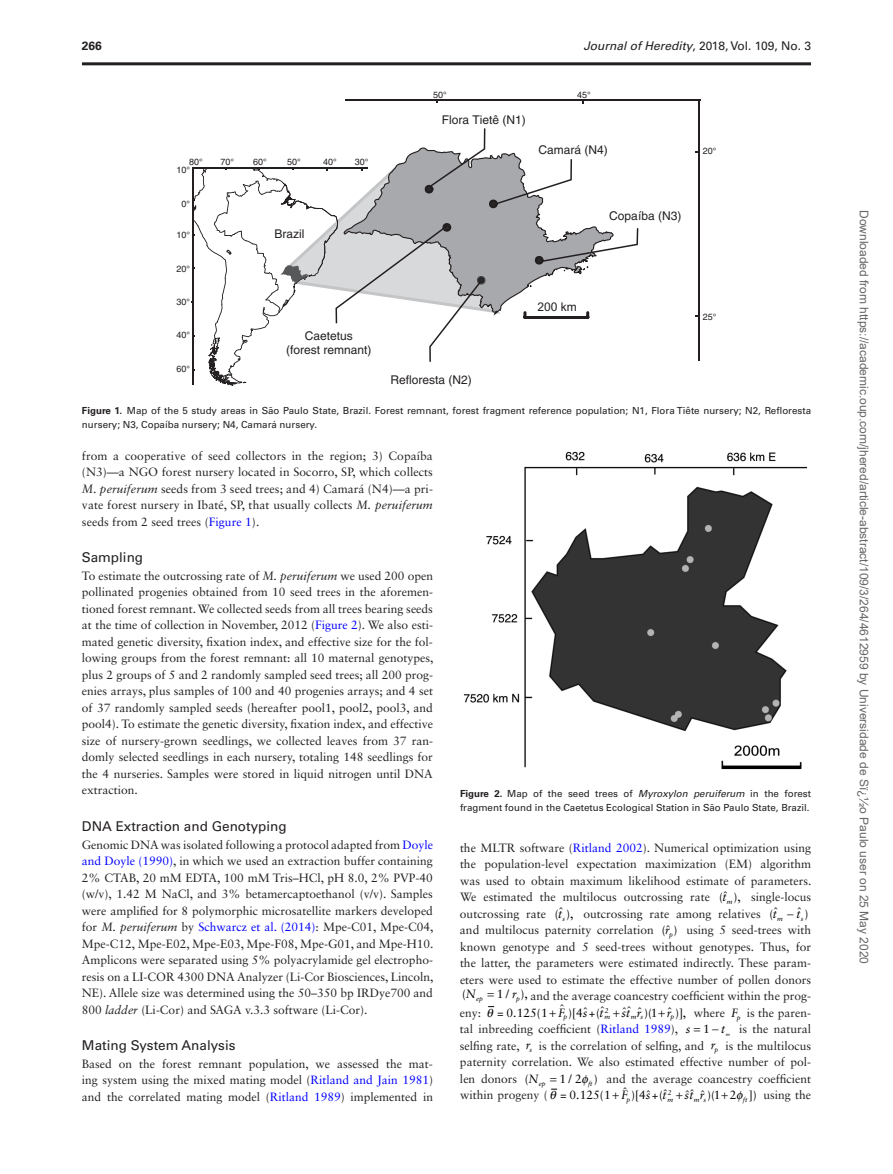
<style>
.page{position:relative;width:893px;height:1174px;background:#fff}
.page>*{position:absolute;margin:0;border:0;box-sizing:border-box;transform-origin:0 0}
.t1{font:13.5px "Univers LT Std";color:#231f20}
.t2{font:12px/16.5px "Sabon LT Std";color:#231f20;text-align:justify}
.t3{font:12px "Arial";color:#666}
.t4{font:12px/14.4px "Helvetica";color:#231f20;text-align:center}
.t5{font:12px "Sabon LT Std";letter-spacing:.065em;color:#000}
.t6{font:12px "Univers LT Std";letter-spacing:-.005em;color:#231f20}
.t7{font:italic 12px "Sabon LT Std";color:#000}
.t8{font:12px "Arial";color:#231f20}
.t9{font:700 12px "Univers LT Std";color:#231f20}
.t10{font:9.75px/14.2px "Univers LT Std";color:#231f20}
.t11{font:9px "Helvetica";color:#231f20}
.t12{font:italic 6.9px "Sabon LT Std";color:#000}
.t13{font:italic 4.95px "Sabon LT Std";color:#000}
.s1{font-style:italic}
.s2{font-weight:700}
.s3{color:#00f}
.s4{color:#000}
.s5{font-style:italic;color:#000}
</style>
<div class="page">
<svg style="left:192px;top:128px;width:446px;height:258px"></svg>
<hr style="left:345px;top:99px;width:355px;height:2px;background:#231f20">
<hr style="left:698px;top:100px;width:1px;height:260px;background:#231f20">
<img style="left:464px;top:451px;width:343px;height:318px">
<hr style="left:82px;top:62px;width:729px;height:3px;background:#231f20">
<svg style="left:488px;top:1006px;width:6px;height:2px"></svg>
<svg style="left:551px;top:1088px;width:6px;height:2px"></svg>
<p class="t9" style="left:82px;top:39px;width:22px">266</p>
<p class="t6" style="left:583px;top:39px;width:229px"><span class="s1">Journal of Heredity</span>, 2018, Vol. 109, No. 3</p>
<p class="t11" style="left:433px;top:89px;width:15px">50°</p>
<p class="t11" style="left:577px;top:89px;width:15px">45°</p>
<p class="t11" style="left:189px;top:156px;width:15px">80°</p>
<p class="t11" style="left:221px;top:156px;width:15px">70°</p>
<p class="t11" style="left:253px;top:156px;width:15px">60°</p>
<p class="t11" style="left:287px;top:156px;width:15px">50°</p>
<p class="t11" style="left:323px;top:156px;width:15px">40°</p>
<p class="t11" style="left:355px;top:156px;width:15px">30°</p>
<p class="t11" style="left:177px;top:165px;width:15px">10°</p>
<p class="t11" style="left:182px;top:199px;width:10px">0°</p>
<p class="t11" style="left:177px;top:230px;width:15px">10°</p>
<p class="t11" style="left:177px;top:264px;width:15px">20°</p>
<p class="t11" style="left:177px;top:297px;width:15px">30°</p>
<p class="t11" style="left:177px;top:330px;width:15px">40°</p>
<p class="t11" style="left:177px;top:364px;width:15px">60°</p>
<p class="t4" style="left:274px;top:227px;width:31px">Brazil</p>
<p class="t4" style="left:286px;top:328px;width:87px">Caetetus<br>(forest remnant)</p>
<p class="t4" style="left:442px;top:112px;width:86px">Flora Tietê (N1)</p>
<p class="t4" style="left:538px;top:143px;width:71px">Camará (N4)</p>
<p class="t4" style="left:609px;top:208px;width:74px">Copaíba (N3)</p>
<p class="t4" style="left:390px;top:373px;width:83px">Refloresta (N2)</p>
<p class="t8" style="left:537px;top:300px;width:41px">200 km</p>
<p class="t11" style="left:703px;top:146px;width:15px">20°</p>
<p class="t11" style="left:703px;top:311px;width:15px">25°</p>
<p class="t10" style="left:82px;top:403px;width:731px"><span class="s2">Figure 1.</span> Map of the 5 study areas in São Paulo State, Brazil. Forest remnant, forest fragment reference population; N1, Flora Tiête nursery; N2, Refloresta nursery; N3, Copaíba nursery; N4, Camará nursery.</p>
<p class="t2" style="left:82px;top:447px;width:352px">from a cooperative of seed collectors in the region; 3) Copaíba (N3)—a NGO forest nursery located in Socorro, SP, which collects <span class="s1">M. peruiferum</span> seeds from 3 seed trees; and 4) Camará (N4)—a pri&shy;vate forest nursery in Ibaté, SP, that usually collects <span class="s1">M. peruiferum </span>seeds from 2 seed trees (<span class="s3">Figure 1</span>).</p>
<p class="t1" style="left:82px;top:549px;width:63px">Sampling</p>
<p class="t2" style="left:82px;top:567px;width:353px">To estimate the outcrossing rate of <span class="s1">M. peruiferum</span> we used 200 open pollinated progenies obtained from 10 seed trees in the aforemen&shy;tioned forest remnant. We collected seeds from all trees bearing seeds at the time of collection in November, 2012 (<span class="s3">Figure 2</span>). We also esti&shy;mated genetic diversity, fixation index, and effective size for the fol&shy;lowing groups from the forest remnant: all 10 maternal genotypes, plus 2 groups of 5 and 2 randomly sampled seed trees; all 200 prog&shy;enies arrays, plus samples of 100 and 40 progenies arrays; and 4 set of 37 randomly sampled seeds (hereafter pool1, pool2, pool3, and pool4). To estimate the genetic diversity, fixation index, and effective size of nursery-grown seedlings, we collected leaves from 37 ran&shy;domly selected seedlings in each nursery, totaling 148 seedlings for the 4 nurseries. Samples were stored in liquid nitrogen until DNA extraction.</p>
<p class="t1" style="left:82px;top:817px;width:206px">DNA Extraction and Genotyping</p>
<p class="t2" style="left:82px;top:836px;width:353px">Genomic DNA was isolated following a protocol adapted from <span class="s3">Doyle and Doyle (1990)</span>, in which we used an extraction buffer containing 2% CTAB, 20 mM EDTA, 100 mM Tris–HCl, pH 8.0, 2% PVP-40 (w/v), 1.42 M NaCl, and 3% betamercaptoethanol (v/v). Samples were amplified for 8 polymorphic microsatellite markers developed for <span class="s1">M. peruiferum</span> by <span class="s3">Schwarcz et al. (2014)</span>: Mpe-C01, Mpe-C04, Mpe-C12, Mpe-E02, Mpe-E03, Mpe-F08, Mpe-G01, and Mpe-H10.<br>Amplicons were separated using 5% polyacrylamide gel electropho&shy;resis on a LI-COR 4300 DNA Analyzer (Li-Cor Biosciences, Lincoln, NE). Allele size was determined using the 50–350 bp IRDye700 and 800 <span class="s1">ladder</span> (Li-Cor) and SAGA v.3.3 software (Li-Cor).</p>
<p class="t1" style="left:82px;top:1036px;width:155px">Mating System Analysis</p>
<p class="t2" style="left:82px;top:1055px;width:353px">Based on the forest remnant population, we assessed the mat&shy;ing system using the mixed mating model (<span class="s3">Ritland and Jain 1981</span>) and the correlated mating model (<span class="s3">Ritland 1989</span>) implemented in</p>
<p class="t10" style="left:460px;top:786px;width:353px"><span class="s2">Figure 2.</span> Map of the seed trees of <span class="s1">Myroxylon peruiferum</span> in the forest fragment found in the Caetetus Ecological Station in São Paulo State, Brazil.</p>
<p class="t2" style="left:460px;top:839px;width:353px">the MLTR software (<span class="s3">Ritland 2002</span>). Numerical optimization using the population-level expectation maximization (EM) algorithm was used to obtain maximum likelihood estimate of parameters.<br>We estimated the multilocus outcrossing rate <span class="s4">(</span><span class="s5">t</span><span class="s4">ˆ ),</span></p>
<p class="t12" style="left:727px;top:898px;width:7px">m</p>
<p class="t2" style="left:751px;top:888px;width:62px">single-locus</p>
<p class="t2" style="left:460px;top:905px;width:115px">outcrossing rate <span class="s4">(</span><span class="s5">t</span><span class="s4">ˆ ),</span></p>
<p class="t12" style="left:563px;top:914px;width:4px">s</p>
<p class="t2" style="left:583px;top:905px;width:195px">outcrossing rate among relatives <span class="s4">(</span><span class="s5">t</span></p>
<p class="t7" style="left:787px;top:906px;width:15px">−t</p>
<p class="t5" style="left:774px;top:904px;width:5px">ˆ</p>
<p class="t5" style="left:798px;top:905px;width:12px">ˆ )</p>
<p class="t12" style="left:777px;top:914px;width:7px">m</p>
<p class="t12" style="left:801px;top:914px;width:4px">s</p>
<p class="t2" style="left:460px;top:921px;width:353px">and multilocus paternity correlation <span class="s4">(</span><span class="s5">r</span><span class="s4">ˆ )</span><sub>p</sub> using 5 seed-trees with known genotype and 5 seed-trees without genotypes. Thus, for the latter, the parameters were estimated indirectly. These param&shy;eters were used to estimate the effective number of pollen donors</p>
<p class="t5" style="left:462px;top:986px;width:15px">(<span class="s1">N</span></p>
<p class="t7" style="left:512px;top:987px;width:6px">r</p>
<p class="t2" style="left:460px;top:987px;width:352px;text-indent:16px"><sub>ep</sub> <sup>1</sup> <sup>/</sup> <sub>p</sub><sup>),</sup> and the average coancestry coefficient within the prog&shy;eny:</p>
<p class="t5" style="left:558px;top:1002px;width:8px">ˆ<span class="s1">F</span></p>
<p class="t7" style="left:637px;top:1005px;width:6px">r</p>
<p class="t5" style="left:584px;top:1004px;width:22px">ˆ ˆ</p>
<p class="t5" style="left:623px;top:1005px;width:65px">ˆˆ ˆ)( <span class="s1">r</span>ˆ )],</p>
<p class="t12" style="left:605px;top:1006px;width:5px">2</p>
<p class="t5" style="left:651px;top:1005px;width:8px">1</p>
<p class="t2" style="left:694px;top:1004px;width:119px">where <span class="s5">F</span><sub>p</sub> is the paren-</p>
<p class="t2" style="left:460px;top:1020px;width:232px">tal inbreeding coefficient (<span class="s3">Ritland 1989</span>), <span class="s5">s</span></p>
<p class="t5" style="left:703px;top:1021px;width:23px">1−<span class="s1">t</span></p>
<p class="t13" style="left:726px;top:1031px;width:6px">m</p>
<p class="t5" style="left:497px;top:1005px;width:52px">= 0.125(1</p>
<p class="t5" style="left:568px;top:1005px;width:33px">)[4 (</p>
<p class="t7" style="left:583px;top:1005px;width:22px">s+ t</p>
<p class="t7" style="left:622px;top:1005px;width:10px">st</p>
<p class="t12" style="left:564px;top:1012px;width:5px">p</p>
<p class="t12" style="left:604px;top:1012px;width:7px">m</p>
<p class="t12" style="left:631px;top:1012px;width:14px">m s</p>
<p class="t12" style="left:670px;top:1012px;width:5px">p</p>
<p class="t2" style="left:460px;top:1020px;width:353px;text-indent:279px">is the natural selfing rate, <span class="s5">r</span><sub>s</sub> is the correlation of selfing, and <span class="s5">r</span><sub>p</sub> is the multilocus paternity correlation. We also estimated effective number of pol&shy;len donors <span class="s4">(</span><span class="s5">N</span><sub>ep</sub> <span class="s4">1 2</span> <sub>ft</sub> and the average coancestry coefficient</p>
<p class="t2" style="left:460px;top:1070px;width:152px;text-indent:134px"><span class="s4">) </span>within progeny ( <span class="s4">= 0.125(1</span></p>
<p class="t5" style="left:569px;top:1071px;width:5px">/</p>
<p class="t5" style="left:621px;top:1084px;width:8px">ˆ<span class="s1">F</span></p>
<p class="t7" style="left:700px;top:1088px;width:6px">r</p>
<p class="t5" style="left:647px;top:1086px;width:22px">ˆ ˆ</p>
<p class="t5" style="left:686px;top:1087px;width:52px">ˆˆ ˆ )(1 2</p>
<p class="t5" style="left:749px;top:1087px;width:9px">])</p>
<p class="t12" style="left:668px;top:1089px;width:5px">2</p>
<p class="t2" style="left:763px;top:1086px;width:49px">using the</p>
<p class="t5" style="left:631px;top:1087px;width:33px">)[4 (</p>
<p class="t7" style="left:646px;top:1088px;width:22px">s+ t</p>
<p class="t7" style="left:685px;top:1088px;width:10px">st</p>
<p class="t12" style="left:627px;top:1095px;width:5px">p</p>
<p class="t12" style="left:667px;top:1095px;width:7px">m</p>
<p class="t12" style="left:694px;top:1095px;width:14px">m s</p>
<p class="t12" style="left:743px;top:1095px;width:6px">ft</p>
<p class="t3" style="left:868px;top:210px;width:755px;rotate:90deg">Downloaded from https://academic.oup.com/jhered/article-abstract/109/3/264/4612959 by Universidade de Sï¿½o Paulo user on 25 May 2020</p>
</div>
